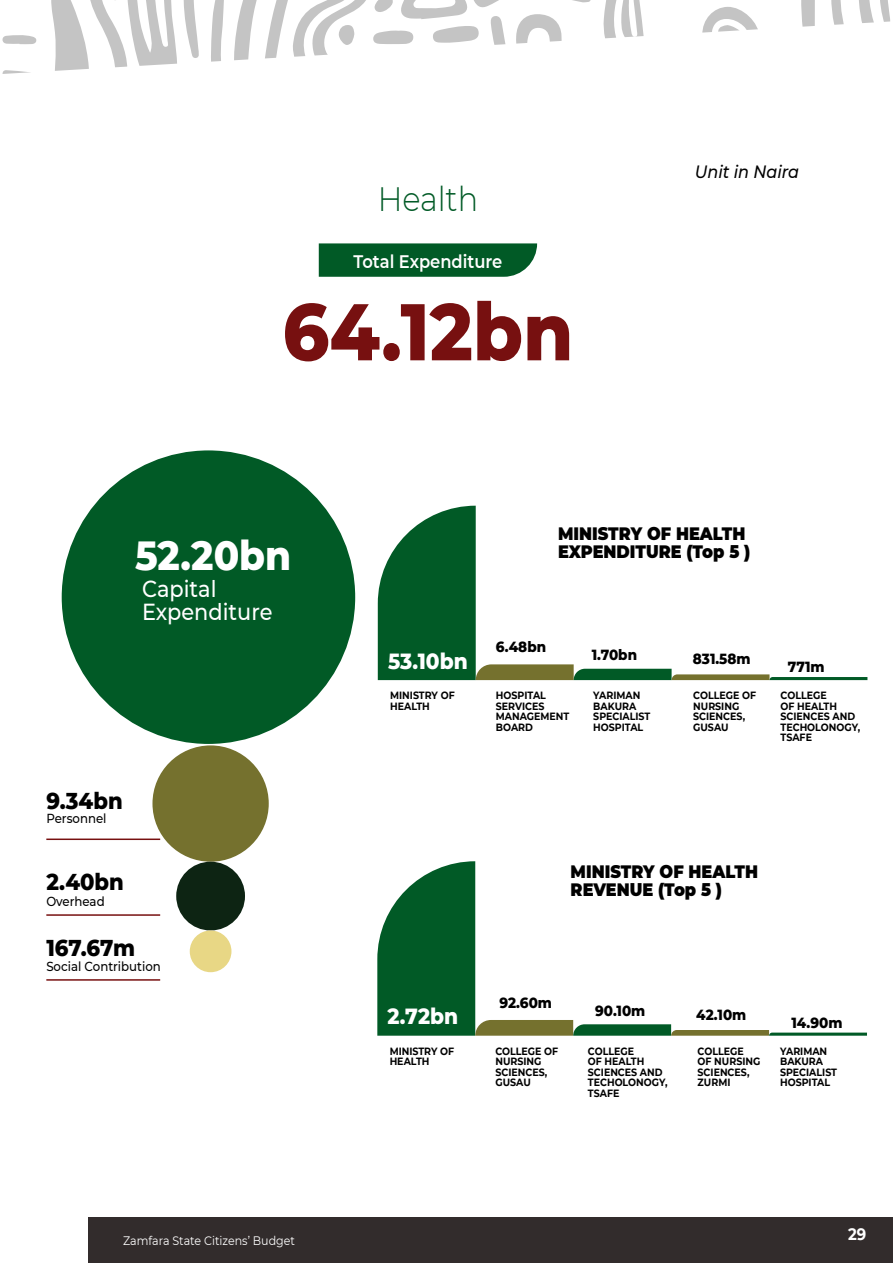
<style>
.page{position:relative;width:893px;height:1263px;background:#fff}
.page>*{position:absolute;margin:0;border:0;box-sizing:border-box;transform-origin:0 0}
.t1{font:800 80.25px "Montserrat";color:#771010;scale:.9 1}
.t2{font:800 41.55px "Montserrat";color:#fff;scale:.9 1}
.t3{font:300 33.75px "Montserrat";color:#015a26;scale:.9 1}
.t4{font:800 23.4px "Montserrat";color:#000;scale:.9 1}
.t5{font:500 23.25px/22.8px "Montserrat";color:#fff;scale:.9 1}
.t6{font:800 22.35px "Montserrat";color:#fff;scale:.9 1}
.t7{font:600 18.15px "Montserrat";color:#fff;scale:.9 1}
.t8{font:900 18px/17.7px "Montserrat";color:#000;scale:.9 1}
.t9{font:italic 500 17.85px "Montserrat";color:#000;scale:.9 1}
.t10{font:700 16.5px "Montserrat";color:#fff;scale:.9 1}
.t11{font:800 15px "Montserrat";color:#000;scale:.9 1}
.t12{font:500 13.05px "Montserrat";color:#000;scale:.9 1}
.t13{font:12.3px "Montserrat";color:#fff;scale:.9 1}
.t14{font:700 10.5px/10.5px "Montserrat";color:#000;scale:.9 1}
</style>
<div class="page">
<svg style="left:2px;top:35px;width:34px;height:9px"></svg>
<svg style="left:2px;top:70px;width:28px;height:4px"></svg>
<svg style="left:51px;top:0;width:840px;height:71px"></svg>
<div style="left:88px;top:1218px;width:805px;height:45px;background:#322c2c"></div>
<svg style="left:319px;top:243px;width:218px;height:34px;background:#0e6231"></svg>
<div style="left:152px;top:745px;width:117px;height:117px;background:#75712e;border-radius:50%"></div>
<div style="left:176px;top:862px;width:69px;height:68px;background:#0d2413;border-radius:50%"></div>
<div style="left:190px;top:930px;width:41px;height:42px;background:#e8d785;border-radius:50%"></div>
<div style="left:62px;top:450px;width:293px;height:294px;background:#015a26;border-radius:50%"></div>
<hr style="left:46px;top:838px;width:114px;height:2px;background:#771010">
<hr style="left:46px;top:914px;width:114px;height:2px;background:#771010">
<hr style="left:46px;top:979px;width:114px;height:2px;background:#771010">
<svg style="left:377px;top:861px;width:490px;height:175px"></svg>
<svg style="left:378px;top:506px;width:489px;height:174px"></svg>
<h3 class="t3" style="left:378px;top:176px;width:113px">Health</h3>
<h3 class="t7" style="left:353px;top:248px;width:167px">Total Expenditure</h3>
<h1 class="t1" style="left:283px;top:273px;width:325px">64.12bn</h1>
<h3 class="t9" style="left:695px;top:159px;width:118px">Unit in Naira</h3>
<h2 class="t2" style="left:135px;top:525px;width:175px">52.20bn</h2>
<h3 class="t5" style="left:142px;top:577px;width:146px">Capital<br>Expenditure</h3>
<h3 class="t4" style="left:46px;top:783px;width:86px">9.34bn</h3>
<p class="t12" style="left:46px;top:809px;width:68px">Personnel</p>
<h3 class="t4" style="left:46px;top:865px;width:88px">2.40bn</h3>
<p class="t12" style="left:46px;top:892px;width:66px">Overhead</p>
<h3 class="t4" style="left:46px;top:930px;width:100px">167.67m</h3>
<p class="t12" style="left:46px;top:957px;width:129px">Social Contribution</p>
<p class="t13" style="left:123px;top:1232px;width:193px">Zamfara State Citizens’ Budget</p>
<h3 class="t8" style="left:558px;top:524px;width:215px">MINISTRY OF HEALTH<br>EXPENDITURE (Top 5 )</h3>
<h3 class="t6" style="left:388px;top:644px;width:90px">53.10bn</h3>
<p class="t14" style="left:390px;top:690px;width:73px">MINISTRY OF<br>HEALTH</p>
<h3 class="t11" style="left:496px;top:636px;width:57px">6.48bn</h3>
<p class="t14" style="left:496px;top:690px;width:83px">HOSPITAL<br>SERVICES<br>MANAGEMENT<br>BOARD</p>
<h3 class="t11" style="left:592px;top:644px;width:52px">1.70bn</h3>
<h3 class="t11" style="left:693px;top:648px;width:66px">831.58m</h3>
<p class="t14" style="left:593px;top:690px;width:65px">YARIMAN<br>BAKURA<br>SPECIALIST<br>HOSPITAL</p>
<p class="t14" style="left:693px;top:690px;width:71px">COLLEGE OF<br>NURSING<br>SCIENCES,<br>GUSAU</p>
<h3 class="t11" style="left:788px;top:656px;width:42px">771m</h3>
<p class="t14" style="left:781px;top:690px;width:90px">COLLEGE<br>OF HEALTH<br>SCIENCES AND<br>TECHOLONOGY,<br>TSAFE</p>
<h3 class="t8" style="left:571px;top:862px;width:210px">MINISTRY OF HEALTH<br>REVENUE (Top 5 )</h3>
<h3 class="t6" style="left:388px;top:1000px;width:80px">2.72bn</h3>
<p class="t14" style="left:390px;top:1045px;width:73px">MINISTRY OF<br>HEALTH</p>
<h3 class="t11" style="left:499px;top:991px;width:60px">92.60m</h3>
<p class="t14" style="left:495px;top:1045px;width:71px">COLLEGE OF<br>NURSING<br>SCIENCES,<br>GUSAU</p>
<h3 class="t11" style="left:595px;top:999px;width:57px">90.10m</h3>
<h3 class="t11" style="left:696px;top:1004px;width:57px">42.10m</h3>
<p class="t14" style="left:588px;top:1045px;width:90px">COLLEGE<br>OF HEALTH<br>SCIENCES AND<br>TECHOLONOGY,<br>TSAFE</p>
<p class="t14" style="left:698px;top:1045px;width:71px">COLLEGE<br>OF NURSING<br>SCIENCES,<br>ZURMI</p>
<h3 class="t11" style="left:791px;top:1011px;width:58px">14.90m</h3>
<p class="t14" style="left:780px;top:1045px;width:65px">YARIMAN<br>BAKURA<br>SPECIALIST<br>HOSPITAL</p>
<h3 class="t10" style="left:848px;top:1223px;width:22px">29</h3>
</div>
